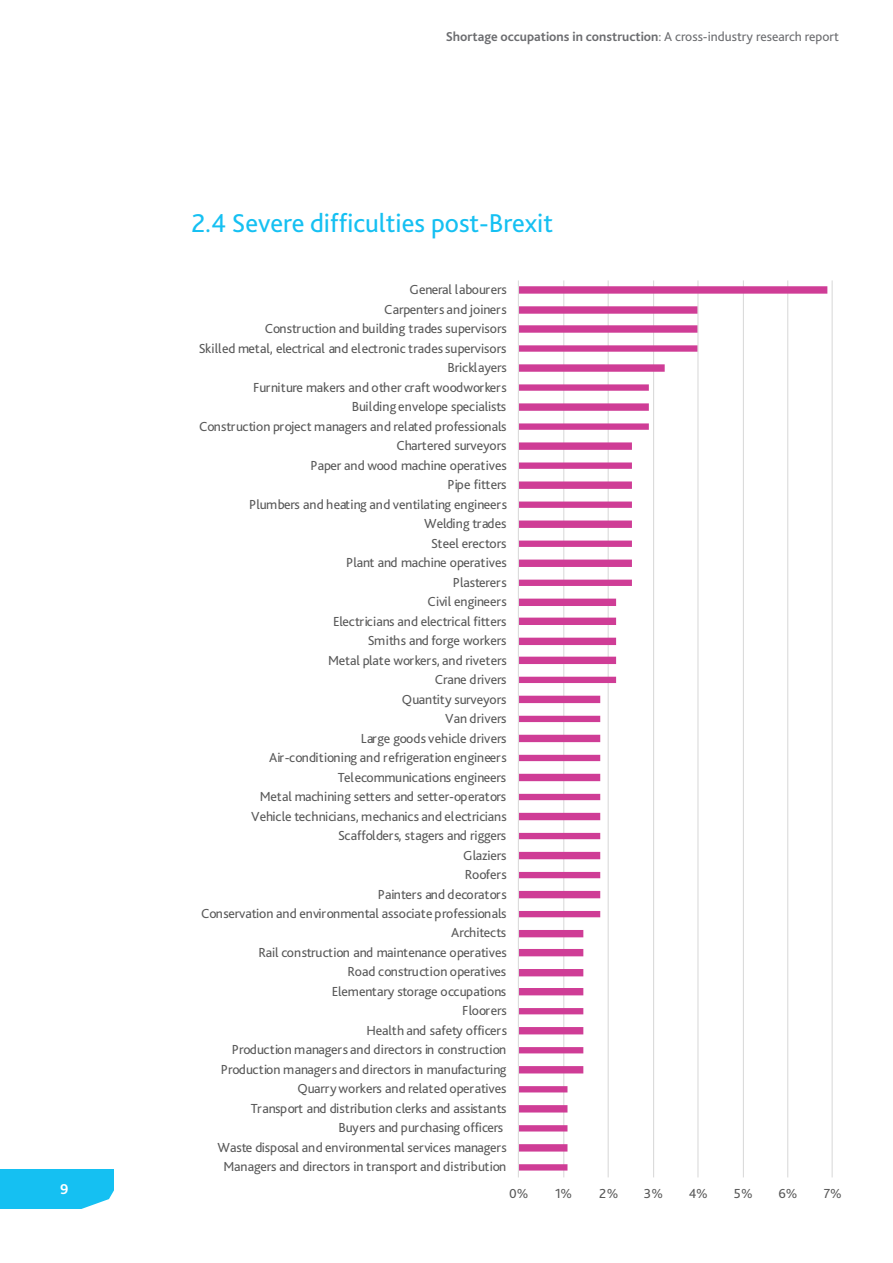
<style>
.page{position:relative;width:893px;height:1263px;background:#fff}
.page>*{position:absolute;margin:0;border:0;box-sizing:border-box;transform-origin:0 0}
.t1{font:27px "Bliss 2";color:#15c0f2}
.t2{font:700 15px "Bliss";color:#fff}
.t3{font:13.65px "Bliss 2";letter-spacing:-.01em;color:#595959}
.t4{font:700 13.5px "Bliss 2";color:#6c6d70}
.s1{font-weight:400}
</style>
<div class="page">
<div style="left:0;top:1169px;width:114px;height:40px;background:#15c0f2"></div>
<svg style="left:81px;top:1190px;width:33px;height:19px"></svg>
<hr style="left:877px;top:280px;width:1px;height:897px;background:#d9d9d9">
<svg style="left:518px;top:280px;width:315px;height:898px"></svg>
<p class="t4" style="left:446px;top:28px;width:395px">Shortage occupations in construction<span class="s1">: A cross-industry research report</span></p>
<p class="t1" style="left:191px;top:206px;width:363px">2.4 Severe difficulties post-Brexit</p>
<p class="t3" style="left:410px;top:281px;width:99px">General labourers</p>
<p class="t3" style="left:384px;top:301px;width:124px">Carpenters and joiners</p>
<p class="t3" style="left:265px;top:320px;width:244px">Construction and building trades supervisors</p>
<p class="t3" style="left:199px;top:340px;width:309px">Skilled metal, electrical and electronic trades supervisors</p>
<p class="t3" style="left:447px;top:359px;width:61px">Bricklayers</p>
<p class="t3" style="left:253px;top:379px;width:255px">Furniture makers and other craft woodworkers</p>
<p class="t3" style="left:352px;top:398px;width:156px">Building envelope specialists</p>
<p class="t3" style="left:199px;top:418px;width:309px">Construction project managers and related professionals</p>
<p class="t3" style="left:396px;top:437px;width:111px">Chartered surveyors</p>
<p class="t3" style="left:310px;top:457px;width:198px">Paper and wood machine operatives</p>
<p class="t3" style="left:447px;top:476px;width:61px">Pipe fitters</p>
<p class="t3" style="left:249px;top:496px;width:259px">Plumbers and heating and ventilating engineers</p>
<p class="t3" style="left:424px;top:515px;width:84px">Welding trades</p>
<p class="t3" style="left:431px;top:535px;width:77px">Steel erectors</p>
<p class="t3" style="left:346px;top:554px;width:162px">Plant and machine operatives</p>
<p class="t3" style="left:453px;top:574px;width:55px">Plasterers</p>
<p class="t3" style="left:428px;top:593px;width:81px">Civil engineers</p>
<p class="t3" style="left:333px;top:613px;width:175px">Electricians and electrical fitters</p>
<p class="t3" style="left:368px;top:632px;width:140px">Smiths and forge workers</p>
<p class="t3" style="left:328px;top:652px;width:180px">Metal plate workers, and riveters</p>
<p class="t3" style="left:435px;top:671px;width:73px">Crane drivers</p>
<p class="t3" style="left:402px;top:691px;width:106px">Quantity surveyors</p>
<p class="t3" style="left:445px;top:710px;width:63px">Van drivers</p>
<p class="t3" style="left:361px;top:729px;width:147px">Large goods vehicle drivers</p>
<p class="t3" style="left:269px;top:749px;width:239px">Air-conditioning and refrigeration engineers</p>
<p class="t3" style="left:338px;top:768px;width:170px">Telecommunications engineers</p>
<p class="t3" style="left:260px;top:788px;width:248px">Metal machining setters and setter-operators</p>
<p class="t3" style="left:251px;top:807px;width:257px">Vehicle technicians, mechanics and electricians</p>
<p class="t3" style="left:338px;top:827px;width:170px">Scaffolders, stagers and riggers</p>
<p class="t3" style="left:463px;top:846px;width:45px">Glaziers</p>
<p class="t3" style="left:465px;top:866px;width:44px">Roofers</p>
<p class="t3" style="left:378px;top:885px;width:130px">Painters and decorators</p>
<p class="t3" style="left:201px;top:905px;width:307px">Conservation and environmental associate professionals</p>
<p class="t3" style="left:451px;top:924px;width:57px">Architects</p>
<p class="t3" style="left:258px;top:944px;width:250px">Rail construction and maintenance operatives</p>
<p class="t3" style="left:347px;top:963px;width:160px">Road construction operatives</p>
<p class="t3" style="left:332px;top:983px;width:176px">Elementary storage occupations</p>
<p class="t3" style="left:462px;top:1002px;width:46px">Floorers</p>
<p class="t3" style="left:366px;top:1022px;width:142px">Health and safety officers</p>
<p class="t3" style="left:232px;top:1041px;width:276px">Production managers and directors in construction</p>
<p class="t3" style="left:221px;top:1061px;width:287px">Production managers and directors in manufacturing</p>
<p class="t3" style="left:297px;top:1080px;width:211px">Quarry workers and related operatives</p>
<p class="t3" style="left:251px;top:1100px;width:257px">Transport and distribution clerks and assistants</p>
<p class="t3" style="left:338px;top:1119px;width:166px">Buyers and purchasing officers</p>
<p class="t3" style="left:217px;top:1139px;width:291px">Waste disposal and environmental services managers</p>
<p class="t3" style="left:223px;top:1158px;width:284px">Managers and directors in transport and distribution</p>
<p class="t2" style="left:60px;top:1179px;width:10px">9</p>
<p class="t3" style="left:509px;top:1185px;width:21px">0%</p>
<p class="t3" style="left:555px;top:1185px;width:18px">1%</p>
<p class="t3" style="left:599px;top:1185px;width:21px">2%</p>
<p class="t3" style="left:644px;top:1185px;width:21px">3%</p>
<p class="t3" style="left:689px;top:1185px;width:21px">4%</p>
<p class="t3" style="left:734px;top:1185px;width:21px">5%</p>
<p class="t3" style="left:778px;top:1185px;width:21px">6%</p>
<p class="t3" style="left:824px;top:1185px;width:19px">7%</p>
</div>
